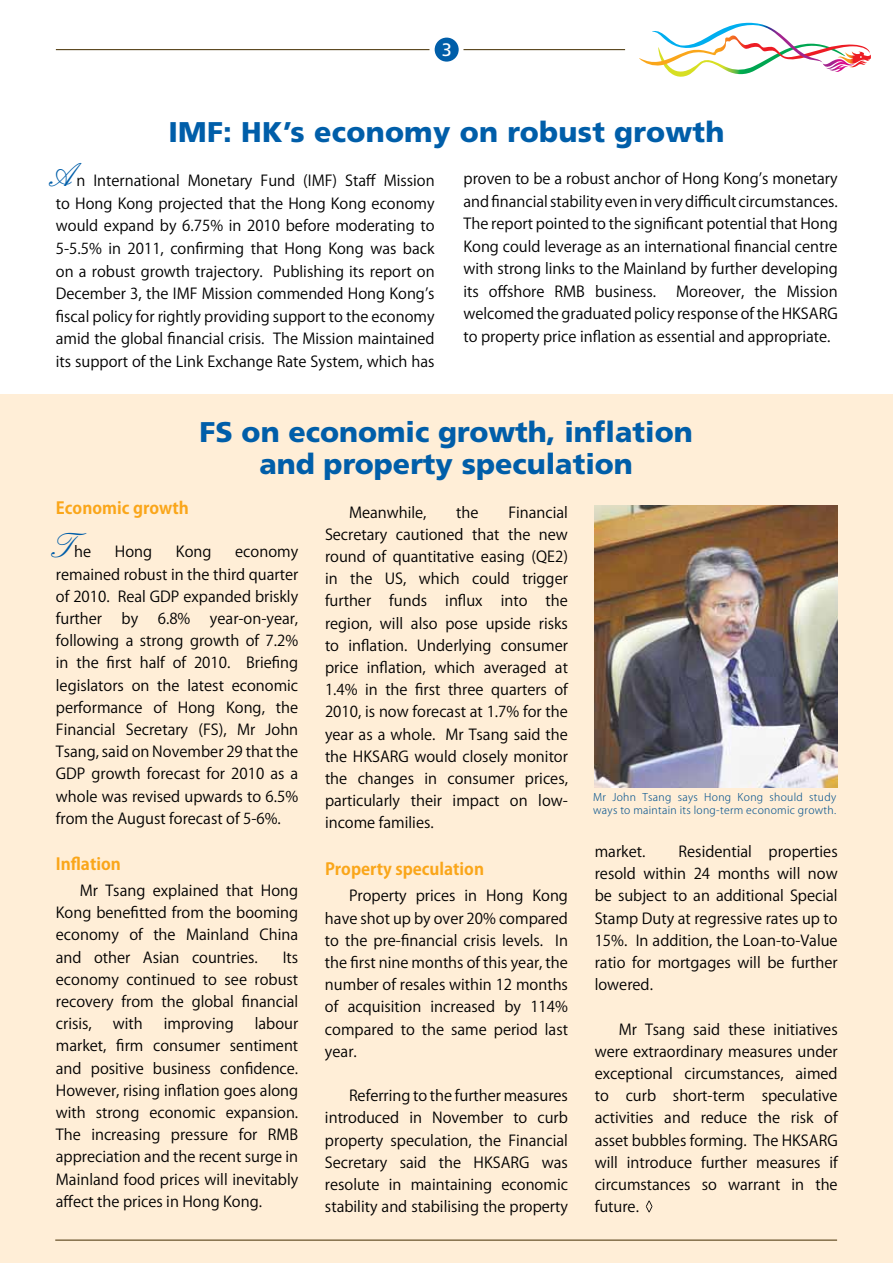
<style>
.page{position:relative;width:893px;height:1263px;background:#fff}
.page>*{position:absolute;margin:0;border:0;box-sizing:border-box;transform-origin:0 0}
.t1{font:36px "English";color:#005ea9}
.t2{font:900 28.5px/32.5px "Frutiger LT Std";color:#005ea9;text-align:center}
.t3{font:18px "Frutiger LT Std";color:#fff}
.t4{font:700 16.5px "Koz Go Pro";color:#faa61a}
.t5{font:15px/22.2px "Koz Go Pro";color:#000;text-align:justify}
.t6{font:300 10.5px/12.6px "Koz Go Pro";letter-spacing:.03em;color:#00518d}
</style>
<div class="page">
<div style="left:0;top:394px;width:893px;height:869px;background:#ffeed7"></div>
<hr style="left:55px;top:1239px;width:782px;height:2px;background:#574319">
<div style="left:435px;top:38px;width:24px;height:24px;background:#005ea9;border-radius:50%"></div>
<hr style="left:463px;top:49px;width:162px;height:1px;background:#574319">
<hr style="left:56px;top:49px;width:373px;height:1px;background:#574319">
<svg style="left:639px;top:23px;width:232px;height:54px"></svg>
<svg style="left:646px;top:1200px;width:6px;height:12px"></svg>
<img style="left:595px;top:505px;width:242px;height:283px">
<p class="t3" style="left:442px;top:39px;width:12px">3</p>
<h2 class="t2" style="left:168px;top:116px;width:558px">IMF: HK’s economy on robust growth</h2>
<h1 class="t1" style="left:56px;top:156px;width:25px">A</h1>
<p class="t5" style="left:56px;top:170px;width:380px;text-indent:20px">n International Monetary Fund (IMF) Staff Mission to Hong Kong projected that the Hong Kong economy would expand by 6.75% in 2010 before moderating to 5-5.5% in 2011, confirming that Hong Kong was back on a robust growth trajectory. Publishing its report on December 3, the IMF Mission commended Hong Kong’s fiscal policy for rightly providing support to the economy amid the global financial crisis. The Mission maintained its support of the Link Exchange Rate System, which has</p>
<p class="t5" style="left:463px;top:168px;width:376px">proven to be a robust anchor of Hong Kong’s monetary and financial stability even in very difficult circumstances.<br>The report pointed to the significant potential that Hong Kong could leverage as an international financial centre with strong links to the Mainland by further developing its offshore RMB business.</p>
<p class="t5" style="left:463px;top:280px;width:376px;text-indent:213px">Moreover, the Mission welcomed the graduated policy response of the HKSARG to property price inflation as essential and appropriate.</p>
<h2 class="t2" style="left:200px;top:416px;width:495px">FS on economic growth, inflation and property speculation</h2>
<p class="t4" style="left:56px;top:498px;width:134px">Economic growth</p>
<h1 class="t1" style="left:56px;top:527px;width:23px">T</h1>
<p class="t5" style="left:74px;top:541px;width:19px">he</p>
<p class="t5" style="left:115px;top:541px;width:39px">Hong</p>
<p class="t5" style="left:176px;top:541px;width:37px">Kong</p>
<p class="t5" style="left:56px;top:541px;width:244px;text-indent:179px">economy remained robust in the third quarter of 2010. Real GDP expanded briskly further</p>
<p class="t5" style="left:122px;top:608px;width:18px">by</p>
<p class="t5" style="left:158px;top:608px;width:34px">6.8%</p>
<p class="t5" style="left:56px;top:608px;width:244px;text-indent:154px">year-on-year, following a strong growth of 7.2% in the first half of 2010. Briefing legislators on the latest economic performance of Hong Kong, the Financial Secretary (FS), Mr John Tsang, said on November 29 that the GDP growth forecast for 2010 as a whole was revised upwards to 6.5% from the August forecast of 5-6%.</p>
<p class="t4" style="left:56px;top:853px;width:66px">Inflation</p>
<p class="t5" style="left:56px;top:880px;width:244px;text-indent:24px">Mr Tsang explained that Hong Kong benefitted from the booming economy of the Mainland China and other Asian countries.</p>
<p class="t5" style="left:56px;top:946px;width:244px;text-indent:227px">Its economy continued to see robust recovery from the global financial crisis,</p>
<p class="t5" style="left:56px;top:1013px;width:244px;text-indent:199px">labour market, firm consumer sentiment and positive business confidence.<br>However, rising inflation goes along with strong economic expansion.<br>The increasing pressure for RMB appreciation and the recent surge in Mainland food prices will inevitably affect the prices in Hong Kong.</p>
<p class="t5" style="left:113px;top:1013px;width:31px">with</p>
<p class="t5" style="left:164px;top:1013px;width:71px">improving</p>
<p class="t5" style="left:325px;top:501px;width:244px;text-indent:183px">Financial Secretary cautioned that the new round of quantitative easing (QE2) in the US, which could trigger further funds influx into the region, will also pose upside risks to inflation. Underlying consumer price inflation, which averaged at 1.4% in the first three quarters of 2010, is now forecast at 1.7% for the year as a whole. Mr Tsang said the the HKSARG would closely monitor the changes in consumer prices, particularly their impact on low&shy;income families.</p>
<p class="t4" style="left:325px;top:858px;width:161px">Property speculation</p>
<p class="t5" style="left:325px;top:885px;width:244px;text-indent:24px">Property prices in Hong Kong have shot up by over 20% compared to the pre-financial crisis levels. In the first nine months of this year, the number of resales within 12 months of acquisition increased by 114% compared to the same period last year.</p>
<p class="t5" style="left:325px;top:1085px;width:244px;text-indent:24px">Referring to the further measures introduced in November to curb property speculation, the Financial Secretary said the HKSARG was resolute in maintaining economic stability and stabilising the property</p>
<p class="t5" style="left:349px;top:501px;width:79px">Meanwhile,</p>
<p class="t5" style="left:456px;top:501px;width:24px">the</p>
<p class="t6" style="left:593px;top:791px;width:245px">Mr John Tsang says Hong Kong should study ways to maintain its long-term economic growth.</p>
<p class="t5" style="left:595px;top:841px;width:245px;text-indent:84px">Residential properties resold within 24 months will now be subject to an additional Special Stamp Duty at regressive rates up to 15%. In addition, the Loan-to-Value ratio for mortgages will be further lowered.</p>
<p class="t5" style="left:595px;top:1018px;width:244px;text-indent:24px">Mr Tsang said these initiatives were extraordinary measures under exceptional circumstances, aimed to curb short-term speculative activities and reduce the risk of asset bubbles forming. The HKSARG will introduce further measures if circumstances so warrant in the future.</p>
<p class="t5" style="left:595px;top:841px;width:52px">market.</p>
</div>
